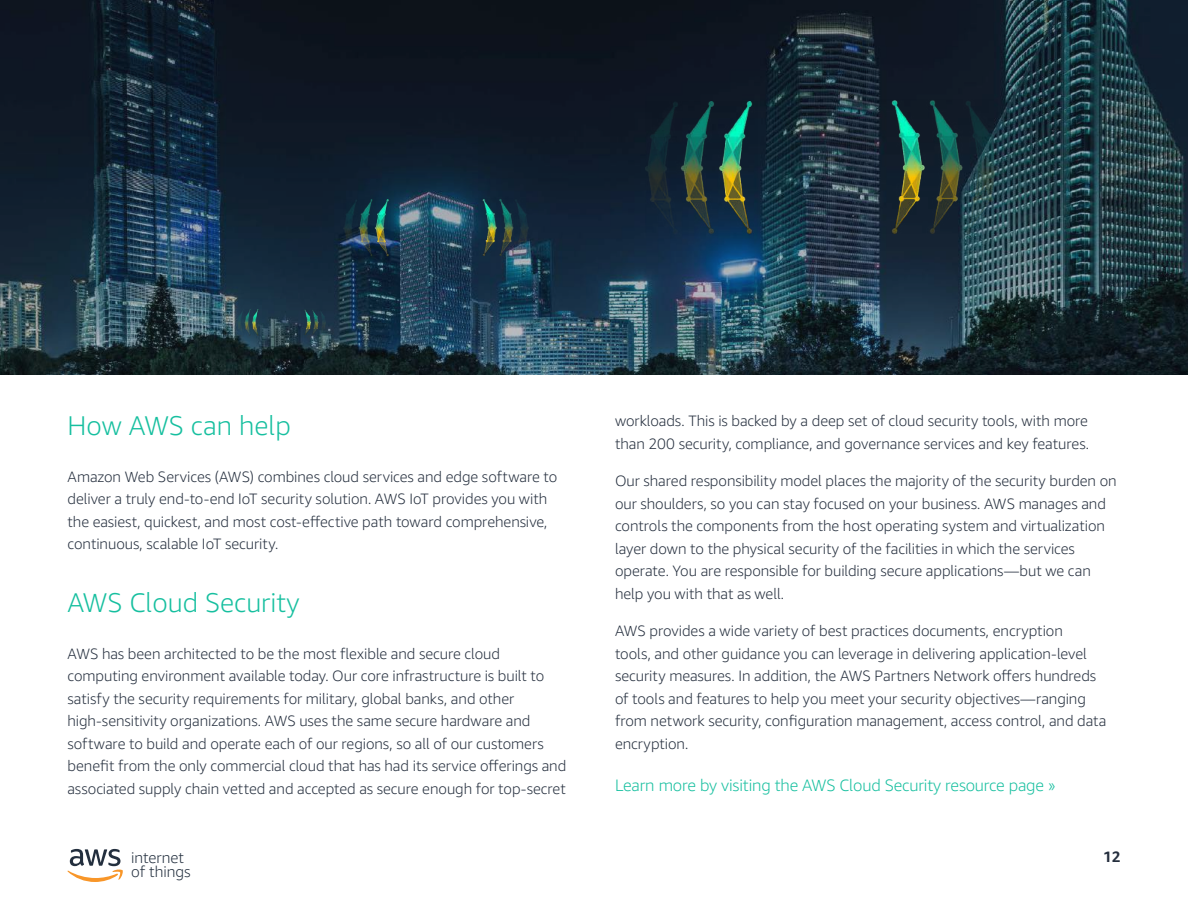
<style>
.page{position:relative;width:1188px;height:918px;background:#fff}
.page>*{position:absolute;margin:0;border:0;box-sizing:border-box;transform-origin:0 0}
.t1{font:300 27px "Amazon Ember";color:#16bf9f}
.t2{font:300 16.5px "Amazon Ember";letter-spacing:-.01em;color:#16bf9f}
.t3{font:300 15.3px "Amazon Ember";color:#232f3e}
.t4{font:300 15px/22.5px "Amazon Ember";letter-spacing:-.005em;color:#252f3e}
.t5{font:700 15px "Amazon Ember";color:#252f3e}
</style>
<div class="page">
<svg style="left:68px;top:849px;width:55px;height:33px"></svg>
<img style="left:0;top:0;width:1188px;height:375px">
<img style="left:874px;top:99px;width:124px;height:134px">
<img style="left:646px;top:102px;width:112px;height:134px">
<img style="left:476px;top:198px;width:52px;height:57px">
<img style="left:302px;top:309px;width:23px;height:26px">
<img style="left:343px;top:199px;width:48px;height:57px">
<img style="left:237px;top:310px;width:22px;height:25px">
<h1 class="t1" style="left:68px;top:409px;width:225px">How AWS can help</h1>
<p class="t4" style="left:68px;top:465px;width:491px">Amazon Web Services (AWS) combines cloud services and edge software to deliver a truly end-to-end IoT security solution. AWS IoT provides you with the easiest, quickest, and most cost-effective path toward comprehensive, continuous, scalable IoT security.</p>
<h1 class="t1" style="left:68px;top:586px;width:233px">AWS Cloud Security</h1>
<p class="t4" style="left:68px;top:642px;width:500px">AWS has been architected to be the most flexible and secure cloud computing environment available today. Our core infrastructure is built to satisfy the security requirements for military, global banks, and other high-sensitivity organizations. AWS uses the same secure hardware and software to build and operate each of our regions, so all of our customers benefit from the only commercial cloud that has had its service offerings and associated supply chain vetted and accepted as secure enough for top-secret</p>
<p class="t4" style="left:615px;top:410px;width:476px">workloads. This is backed by a deep set of cloud security tools, with more than 200 security, compliance, and governance services and key features.</p>
<p class="t4" style="left:615px;top:470px;width:503px">Our shared responsibility model places the majority of the security burden on our shoulders, so you can stay focused on your business. AWS manages and controls the components from the host operating system and virtualization layer down to the physical security of the facilities in which the services operate. You are responsible for building secure applications—but we can help you with that as well.</p>
<p class="t4" style="left:615px;top:620px;width:493px">AWS provides a wide variety of best practices documents, encryption<br>tools, and other guidance you can leverage in delivering application-level security measures. In addition, the AWS Partners Network offers hundreds of tools and features to help you meet your security objectives—ranging from network security, configuration management, access control, and data encryption.</p>
<p class="t2" style="left:615px;top:775px;width:442px">Learn more by visiting the AWS Cloud Security resource page »</p>
<p class="t3" style="left:131px;top:848px;width:54px">internet</p>
<p class="t5" style="left:1103px;top:848px;width:19px">12</p>
<p class="t3" style="left:131px;top:862px;width:61px">of things</p>
</div>
